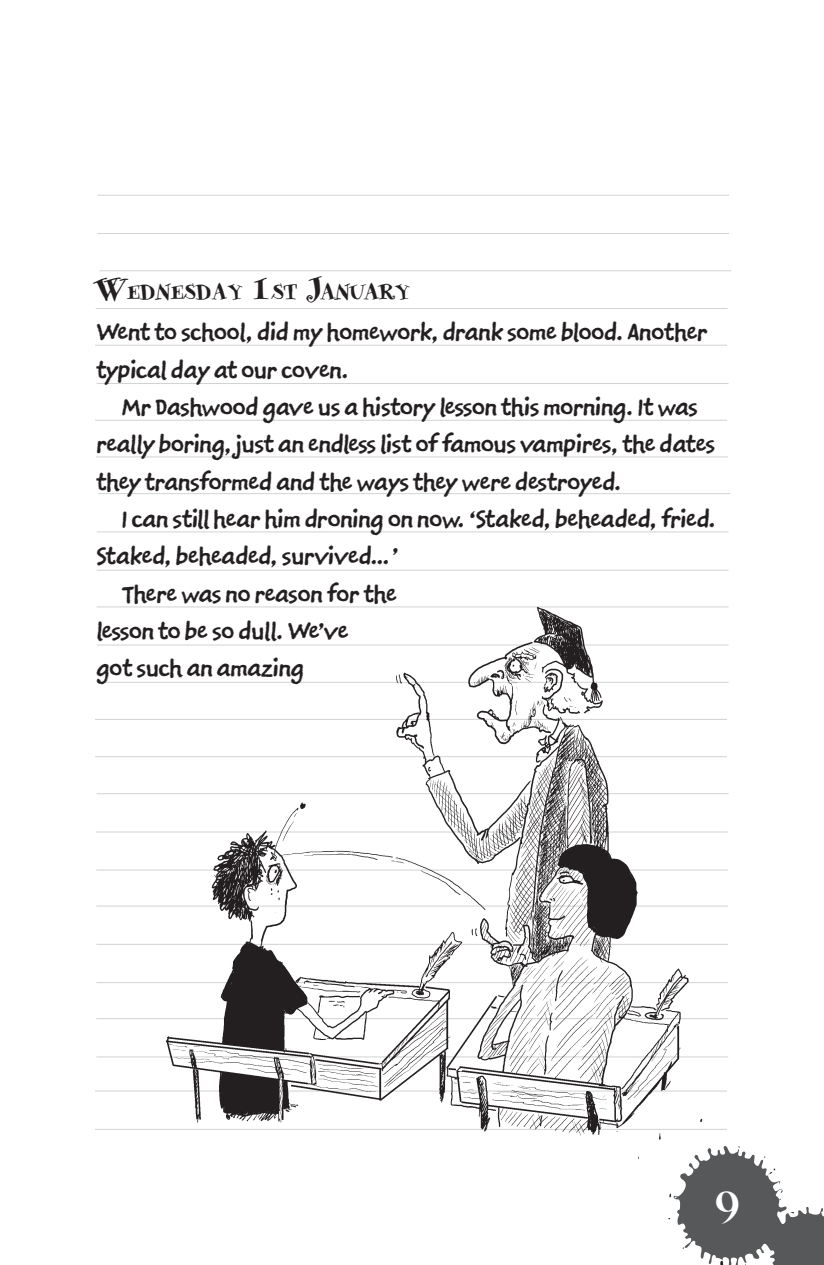
<style>
.page{position:relative;width:824px;height:1265px;background:#fff}
.page>*{position:absolute;margin:0;border:0;box-sizing:border-box;transform-origin:0 0}
.t1{font:45px "LHF Mister Kooky REG";color:#fff}
.t2{font:23.62px/37.4px "Horrid Henry";color:#231f20}
.t3{font:22.05px "Sniff Caps";color:#231f20}
.s1{font-size:31.5px}
</style>
<div class="page">
<hr style="left:97px;top:195px;width:632px;height:1px;background:#d1d2d4">
<hr style="left:97px;top:233px;width:632px;height:1px;background:#d1d2d4">
<hr style="left:99px;top:270px;width:632px;height:1px;background:#d1d2d4">
<hr style="left:96px;top:308px;width:631px;height:1px;background:#d1d2d4">
<hr style="left:95px;top:345px;width:631px;height:1px;background:#d1d2d4">
<hr style="left:97px;top:383px;width:631px;height:1px;background:#d1d2d4">
<hr style="left:95px;top:420px;width:631px;height:1px;background:#d1d2d4">
<hr style="left:96px;top:456px;width:631px;height:1px;background:#d1d2d4">
<hr style="left:98px;top:493px;width:632px;height:1px;background:#d1d2d4">
<hr style="left:97px;top:531px;width:631px;height:1px;background:#d1d2d4">
<hr style="left:97px;top:569px;width:631px;height:1px;background:#d1d2d4">
<hr style="left:97px;top:606px;width:631px;height:1px;background:#d1d2d4">
<hr style="left:97px;top:644px;width:631px;height:1px;background:#d1d2d4">
<hr style="left:97px;top:681px;width:631px;height:1px;background:#d1d2d4">
<hr style="left:95px;top:718px;width:631px;height:1px;background:#d1d2d4">
<hr style="left:95px;top:756px;width:631px;height:1px;background:#d1d2d4">
<hr style="left:97px;top:793px;width:631px;height:1px;background:#d1d2d4">
<hr style="left:96px;top:831px;width:631px;height:1px;background:#d1d2d4">
<hr style="left:96px;top:869px;width:632px;height:1px;background:#d1d2d4">
<hr style="left:96px;top:905px;width:632px;height:1px;background:#d1d2d4">
<hr style="left:96px;top:943px;width:632px;height:1px;background:#d1d2d4">
<hr style="left:96px;top:982px;width:632px;height:1px;background:#d1d2d4">
<hr style="left:96px;top:1018px;width:632px;height:1px;background:#d1d2d4">
<hr style="left:96px;top:1056px;width:632px;height:1px;background:#d1d2d4">
<hr style="left:95px;top:1090px;width:631px;height:1px;background:#d1d2d4">
<hr style="left:95px;top:1128px;width:631px;height:1px;background:#d1d2d4">
<img style="left:134px;top:607px;width:595px;height:552px">
<svg style="left:668px;top:1144px;width:156px;height:121px"></svg>
<p class="t3" style="left:96px;top:278px;width:314px"><span class="s1">W</span>EDNESDAY <span class="s1">1</span>ST <span class="s1">J</span>ANUARY</p>
<p class="t2" style="left:96px;top:316px;width:612px">Went to school, did my homework, drank some blood. Another typical day at our coven.</p>
<p class="t2" style="left:96px;top:390px;width:620px;text-indent:26px">Mr Dashwood gave us a history lesson this morning. It was really boring, just an endless list of famous vampires, the dates they transformed and the ways they were destroyed.</p>
<p class="t2" style="left:122px;top:502px;width:595px">I can still hear him droning on now. ‘Staked, beheaded, fried.</p>
<p class="t2" style="left:96px;top:540px;width:303px">Staked, beheaded, survived... ’</p>
<p class="t2" style="left:122px;top:577px;width:276px">There was no reason for the</p>
<p class="t2" style="left:96px;top:614px;width:253px">lesson to be so dull. We’ve</p>
<p class="t2" style="left:96px;top:651px;width:209px">got such an amazing</p>
<h1 class="t1" style="left:716px;top:1178px;width:25px">9</h1>
</div>
